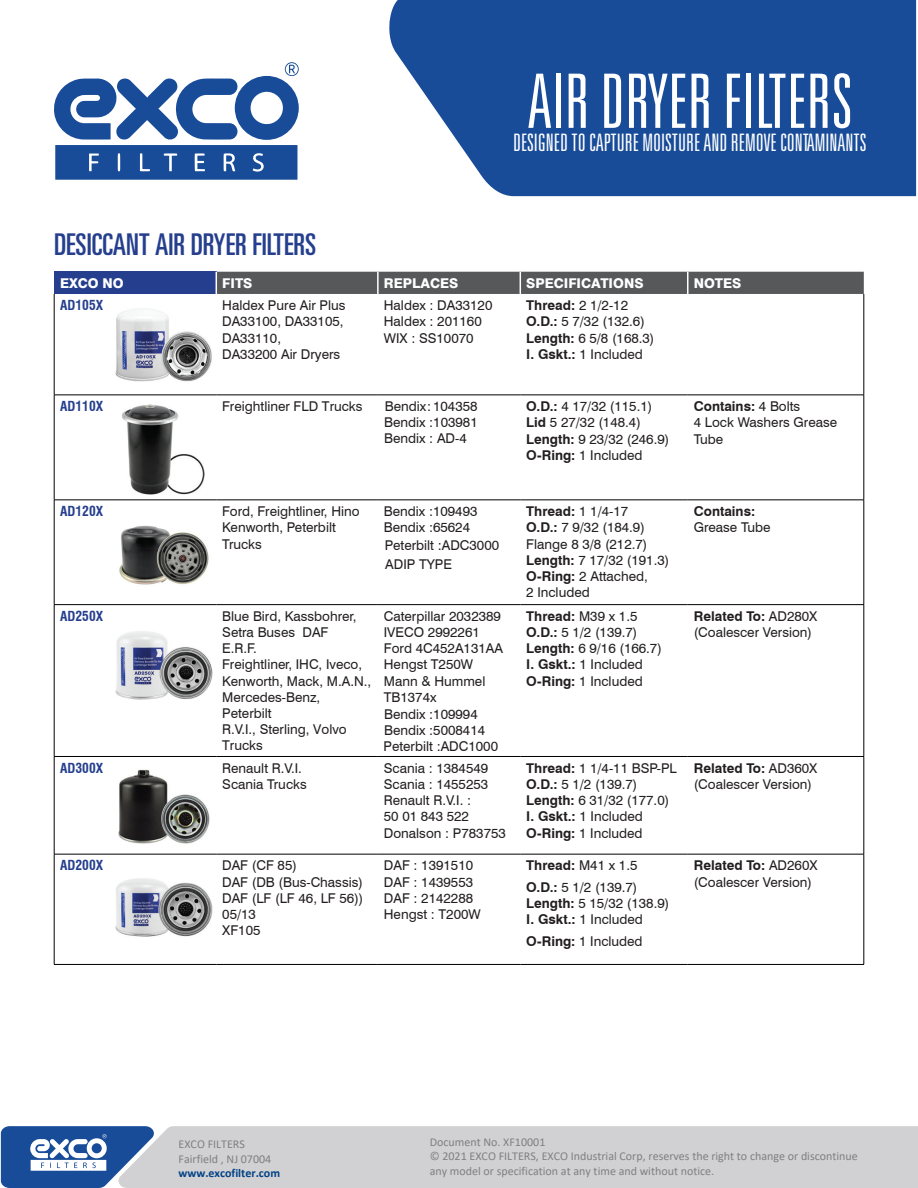
<style>
.page{position:relative;width:918px;height:1188px;background:#fff}
.page>*{position:absolute;margin:0;border:0;box-sizing:border-box;transform-origin:0 0}
.t1{font:75.15px "Univers LT 49 Lt Ult Cn";color:#fff}
.t2{font:30px "Univers LT 59 Ult Cn";color:#253f8e}
.t3{font:24px "Univers LT 49 Lt Ult Cn";color:#fff}
.t4{font:13.5px/16.2px "Swiss 721 BT";color:#231f20}
.t5{font:800 13.5px "Swiss 721 BT";color:#fff}
.t6{font:700 condensed 13.5px "Swiss 721 BT";color:#253f8e}
.t7{font:700 13.5px "Swiss 721 BT";color:#231f20}
.t8{font:12px/14.4px "Calibri";color:#808080}
.t9{font:700 12px "Calibri";color:#004184}
.s1{font-weight:700}
</style>
<div class="page">
<svg style="left:389px;top:0;width:527px;height:196px;background:#2a5aa1"></svg>
<svg style="left:54px;top:62px;width:245px;height:118px"></svg>
<div style="left:157px;top:1126px;width:761px;height:62px;background:#d1d1d3"></div>
<svg style="left:1px;top:1126px;width:156px;height:62px"></svg>
<div style="left:54px;top:272px;width:162px;height:22px;background:#253f8e"></div>
<hr style="left:864px;top:294px;width:1px;height:101px;background:#000">
<hr style="left:54px;top:395px;width:162px;height:1px;background:#000">
<hr style="left:216px;top:395px;width:162px;height:1px;background:#000">
<hr style="left:378px;top:395px;width:142px;height:1px;background:#000">
<hr style="left:520px;top:395px;width:168px;height:1px;background:#000">
<hr style="left:688px;top:395px;width:176px;height:1px;background:#000">
<hr style="left:864px;top:395px;width:1px;height:105px;background:#000">
<hr style="left:54px;top:500px;width:162px;height:1px;background:#000">
<hr style="left:216px;top:500px;width:162px;height:1px;background:#000">
<hr style="left:378px;top:500px;width:142px;height:1px;background:#000">
<hr style="left:520px;top:500px;width:168px;height:1px;background:#000">
<hr style="left:688px;top:500px;width:176px;height:1px;background:#000">
<hr style="left:864px;top:500px;width:1px;height:104px;background:#000">
<hr style="left:54px;top:604px;width:162px;height:1px;background:#000">
<hr style="left:216px;top:604px;width:162px;height:1px;background:#000">
<hr style="left:378px;top:604px;width:142px;height:1px;background:#000">
<hr style="left:520px;top:604px;width:168px;height:1px;background:#000">
<hr style="left:688px;top:604px;width:176px;height:1px;background:#000">
<hr style="left:864px;top:605px;width:1px;height:151px;background:#000">
<hr style="left:54px;top:756px;width:162px;height:1px;background:#000">
<hr style="left:216px;top:756px;width:162px;height:1px;background:#000">
<hr style="left:378px;top:756px;width:142px;height:1px;background:#000">
<hr style="left:520px;top:756px;width:168px;height:1px;background:#000">
<hr style="left:688px;top:756px;width:176px;height:1px;background:#000">
<hr style="left:864px;top:757px;width:1px;height:97px;background:#000">
<hr style="left:54px;top:854px;width:162px;height:1px;background:#000">
<hr style="left:216px;top:854px;width:162px;height:1px;background:#000">
<hr style="left:378px;top:854px;width:142px;height:1px;background:#000">
<hr style="left:520px;top:854px;width:168px;height:1px;background:#000">
<hr style="left:688px;top:854px;width:176px;height:1px;background:#000">
<hr style="left:864px;top:854px;width:1px;height:110px;background:#000">
<hr style="left:54px;top:964px;width:162px;height:1px;background:#000">
<hr style="left:216px;top:964px;width:162px;height:1px;background:#000">
<hr style="left:378px;top:964px;width:142px;height:1px;background:#000">
<hr style="left:520px;top:964px;width:168px;height:1px;background:#000">
<hr style="left:688px;top:964px;width:176px;height:1px;background:#000">
<div style="left:217px;top:272px;width:647px;height:22px;background:#57585a"></div>
<hr style="left:54px;top:294px;width:1px;height:101px;background:#000">
<hr style="left:54px;top:395px;width:1px;height:105px;background:#000">
<hr style="left:54px;top:500px;width:1px;height:104px;background:#000">
<hr style="left:54px;top:605px;width:1px;height:151px;background:#000">
<hr style="left:54px;top:757px;width:1px;height:97px;background:#000">
<hr style="left:54px;top:854px;width:1px;height:110px;background:#000">
<img style="left:116px;top:308px;width:96px;height:74px">
<img style="left:122px;top:404px;width:82px;height:91px">
<img style="left:119px;top:525px;width:90px;height:60px">
<img style="left:116px;top:631px;width:96px;height:69px">
<img style="left:118px;top:769px;width:92px;height:75px">
<img style="left:116px;top:878px;width:96px;height:59px">
<h1 class="t1" style="left:527px;top:62px;width:327px">AIR DRYER FILTERS</h1>
<h3 class="t3" style="left:513px;top:130px;width:355px">DESIGNED TO CAPTURE MOISTURE AND REMOVE CONTAMINANTS</h3>
<h2 class="t2" style="left:54px;top:227px;width:264px">DESICCANT AIR DRYER FILTERS</h2>
<p class="t5" style="left:60px;top:275px;width:65px">EXCO NO</p>
<p class="t5" style="left:222px;top:275px;width:32px">FITS</p>
<p class="t5" style="left:384px;top:275px;width:76px">REPLACES</p>
<p class="t5" style="left:526px;top:275px;width:119px">SPECIFICATIONS</p>
<p class="t5" style="left:694px;top:275px;width:49px">NOTES</p>
<p class="t6" style="left:60px;top:297px;width:44px">AD105X</p>
<p class="t4" style="left:222px;top:297px;width:125px">Haldex Pure Air Plus<br>DA33100, DA33105,<br>DA33110,<br>DA33200 Air Dryers</p>
<p class="t4" style="left:384px;top:297px;width:110px">Haldex : DA33120<br>Haldex : 201160<br>WIX : SS10070</p>
<p class="t4" style="left:526px;top:297px;width:130px"><span class="s1">Thread:</span> 2 1/2-12<br><span class="s1">O.D.:</span> 5 7/32 (132.6)<br><span class="s1">Length:</span> 6 5/8 (168.3)<br><span class="s1">I. Gskt.:</span> 1 Included</p>
<p class="t6" style="left:60px;top:398px;width:44px">AD110X</p>
<p class="t4" style="left:222px;top:398px;width:142px">Freightliner FLD Trucks</p>
<p class="t4" style="left:384px;top:398px;width:95px;text-align:justify">Bendix: 104358<br>Bendix :103981<br>Bendix : AD-4</p>
<p class="t4" style="left:526px;top:398px;width:145px"><span class="s1">O.D.:</span> 4 17/32 (115.1)<br><span class="s1">Lid</span> 5 27/32 (148.4)<br><span class="s1">Length:</span> 9 23/32 (246.9)<br><span class="s1">O-Ring:</span> 1 Included</p>
<p class="t4" style="left:694px;top:398px;width:145px"><span class="s1">Contains:</span> 4 Bolts<br>4 Lock Washers Grease<br>Tube</p>
<p class="t6" style="left:60px;top:503px;width:44px">AD120X</p>
<p class="t4" style="left:222px;top:503px;width:139px">Ford, Freightliner, Hino<br>Kenworth, Peterbilt<br>Trucks</p>
<p class="t4" style="left:384px;top:503px;width:95px">Bendix :109493<br>Bendix :65624</p>
<p class="t4" style="left:526px;top:503px;width:145px"><span class="s1">Thread:</span> 1 1/4-17<br><span class="s1">O.D.:</span> 7 9/32 (184.9)<br>Flange 8 3/8 (212.7)<br><span class="s1">Length:</span> 7 17/32 (191.3)<br><span class="s1">O-Ring:</span> 2 Attached,<br>2 Included</p>
<p class="t7" style="left:694px;top:503px;width:63px">Contains:</p>
<p class="t4" style="left:694px;top:519px;width:78px">Grease Tube</p>
<p class="t4" style="left:385px;top:536px;width:116px;line-height:18.3px">Peterbilt :ADC3000<br>ADIP TYPE</p>
<p class="t6" style="left:60px;top:608px;width:44px">AD250X</p>
<p class="t4" style="left:222px;top:608px;width:151px">Blue Bird, Kassbohrer,<br>Setra Buses DAF<br>E.R.F.<br>Freightliner, IHC, Iveco,<br>Kenworth, Mack, M.A.N.,<br>Mercedes-Benz,<br>Peterbilt<br>R.V.I., Sterling, Volvo<br>Trucks</p>
<p class="t4" style="left:384px;top:608px;width:121px">Caterpillar 2032389<br>IVECO 2992261<br>Ford 4C452A131AA<br>Hengst T250W<br>Mann &amp; Hummel<br>TB1374x</p>
<p class="t4" style="left:526px;top:608px;width:137px"><span class="s1">Thread:</span> M39 x 1.5<br><span class="s1">O.D.:</span> 5 1/2 (139.7)<br><span class="s1">Length:</span> 6 9/16 (166.7)<br><span class="s1">I. Gskt.:</span> 1 Included<br><span class="s1">O-Ring:</span> 1 Included</p>
<p class="t4" style="left:694px;top:608px;width:125px"><span class="s1">Related To:</span> AD280X (Coalescer Version)</p>
<p class="t6" style="left:60px;top:760px;width:44px">AD300X</p>
<p class="t4" style="left:222px;top:760px;width:86px">Renault R.V.I.<br>Scania Trucks</p>
<p class="t4" style="left:384px;top:760px;width:124px">Scania : 1384549<br>Scania : 1455253<br>Renault R.V.I. :<br>50 01 843 522<br>Donalson : P783753</p>
<p class="t4" style="left:526px;top:760px;width:152px"><span class="s1">Thread:</span> 1 1/4-11 BSP-PL<br><span class="s1">O.D.:</span> 5 1/2 (139.7)<br><span class="s1">Length:</span> 6 31/32 (177.0)<br><span class="s1">I. Gskt.:</span> 1 Included<br><span class="s1">O-Ring:</span> 1 Included</p>
<p class="t4" style="left:694px;top:760px;width:125px"><span class="s1">Related To:</span> AD360X (Coalescer Version)</p>
<p class="t6" style="left:60px;top:857px;width:44px">AD200X</p>
<p class="t4" style="left:222px;top:857px;width:143px">DAF (CF 85)<br>DAF (DB (Bus-Chassis)<br>DAF (LF (LF 46, LF 56))<br>05/13<br>XF105</p>
<p class="t4" style="left:384px;top:857px;width:98px">DAF : 1391510<br>DAF : 1439553<br>DAF : 2142288<br>Hengst : T200W</p>
<p class="t4" style="left:526px;top:855px;width:113px;line-height:21.6px"><span class="s1">Thread:</span> M41 x 1.5<br><span class="s1">O.D.:</span> 5 1/2 (139.7)</p>
<p class="t4" style="left:384px;top:706px;width:103px">Bendix :109994<br>Bendix :5008414</p>
<p class="t4" style="left:384px;top:738px;width:116px">Peterbilt :ADC1000</p>
<p class="t4" style="left:694px;top:857px;width:125px"><span class="s1">Related To:</span> AD260X (Coalescer Version)</p>
<p class="t4" style="left:526px;top:895px;width:145px"><span class="s1">Length:</span> 5 15/32 (138.9)<br><span class="s1">I. Gskt.:</span> 1 Included</p>
<p class="t4" style="left:526px;top:933px;width:118px"><span class="s1">O-Ring:</span> 1 Included</p>
<p class="t8" style="left:179px;top:1136px;width:94px;line-height:14.9px">EXCO FILTERS<br>Fairfield , NJ 07004</p>
<p class="t9" style="left:179px;top:1164px;width:103px">www.excofilter.com</p>
<p class="t8" style="left:430px;top:1134px;width:430px">Document No. XF10001<br>© 2021 EXCO FILTERS, EXCO Industrial Corp, reserves the right to change or discontinue any model or specification at any time and without notice.</p>
</div>
